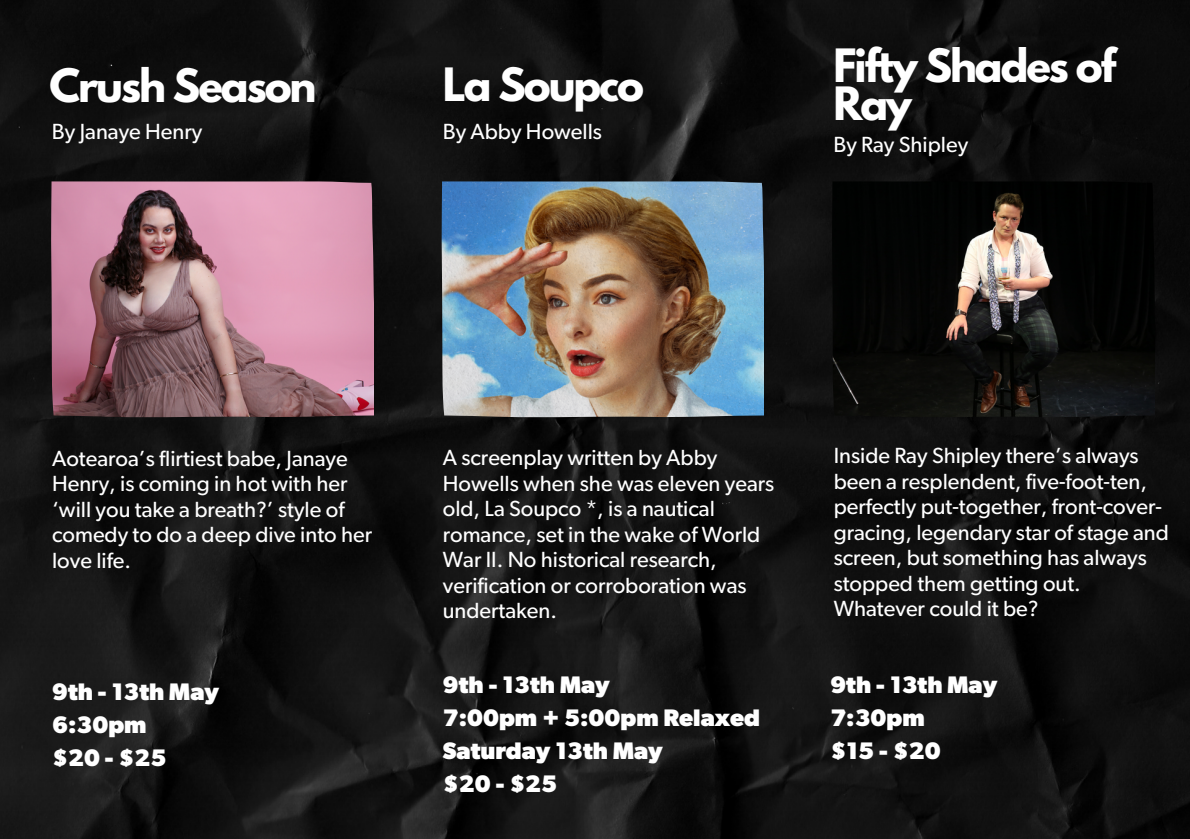
<style>
.page{position:relative;width:1190px;height:839px;background:#fff}
.page>*{position:absolute;margin:0;border:0;box-sizing:border-box;transform-origin:0 0}
.t1{font:700 40.8px "League Spartan";letter-spacing:-.05em;color:#fff}
.t2{font:700 40.6px/37.4px "League Spartan";letter-spacing:-.05em;color:#fff}
.t3{font:700 24px/33px "Gibson";color:#fff}
.t4{font:22px/25.4px "Gibson";color:#fff}
</style>
<div class="page">
<img style="left:0;top:0;width:1190px;height:838px">
<img style="left:51px;top:181px;width:322px;height:236px">
<img style="left:441px;top:181px;width:323px;height:236px">
<img style="left:832px;top:181px;width:322px;height:236px">
<p class="t1" style="left:49px;top:65px;width:269px">Crush Season</p>
<p class="t2" style="left:443px;top:71px;width:203px">La Soupco</p>
<p class="t4" style="left:52px;top:120px;width:152px">By Janaye Henry</p>
<p class="t4" style="left:443px;top:120px;width:161px">By Abby Howells</p>
<p class="t2" style="left:833px;top:52px;width:284px">Fifty Shades of<br>Ray</p>
<p class="t4" style="left:833px;top:133px;width:136px">By Ray Shipley</p>
<p class="t4" style="left:52px;top:446px;width:322px">Aotearoa’s flirtiest babe, Janaye<br>Henry, is coming in hot with her ‘will you take a breath?’ style of comedy to do a deep dive into her love life.</p>
<p class="t4" style="left:443px;top:446px;width:333px">A screenplay written by Abby<br>Howells when she was eleven years old, La Soupco *, is a nautical romance, set in the wake of World<br>War II. No historical research, verification or corroboration was undertaken.</p>
<p class="t4" style="left:834px;top:444px;width:337px">Inside Ray Shipley there’s always been a resplendent, five-foot-ten, perfectly put-together, front-cover&shy;gracing, legendary star of stage and screen, but something has always stopped them getting out.<br>Whatever could it be?</p>
<p class="t3" style="left:52px;top:676px;width:169px">9th - 13th May</p>
<p class="t3" style="left:52px;top:709px;width:96px">6:30pm</p>
<p class="t3" style="left:52px;top:742px;width:116px">$20 - $25</p>
<p class="t3" style="left:443px;top:669px;width:169px">9th - 13th May</p>
<p class="t3" style="left:443px;top:702px;width:319px">7:00pm + 5:00pm Relaxed<br>Saturday 13th May</p>
<p class="t3" style="left:443px;top:768px;width:116px">$20 - $25</p>
<p class="t3" style="left:830px;top:669px;width:169px">9th - 13th May</p>
<p class="t3" style="left:830px;top:702px;width:96px">7:30pm</p>
<p class="t3" style="left:830px;top:735px;width:112px">$15 - $20</p>
</div>
